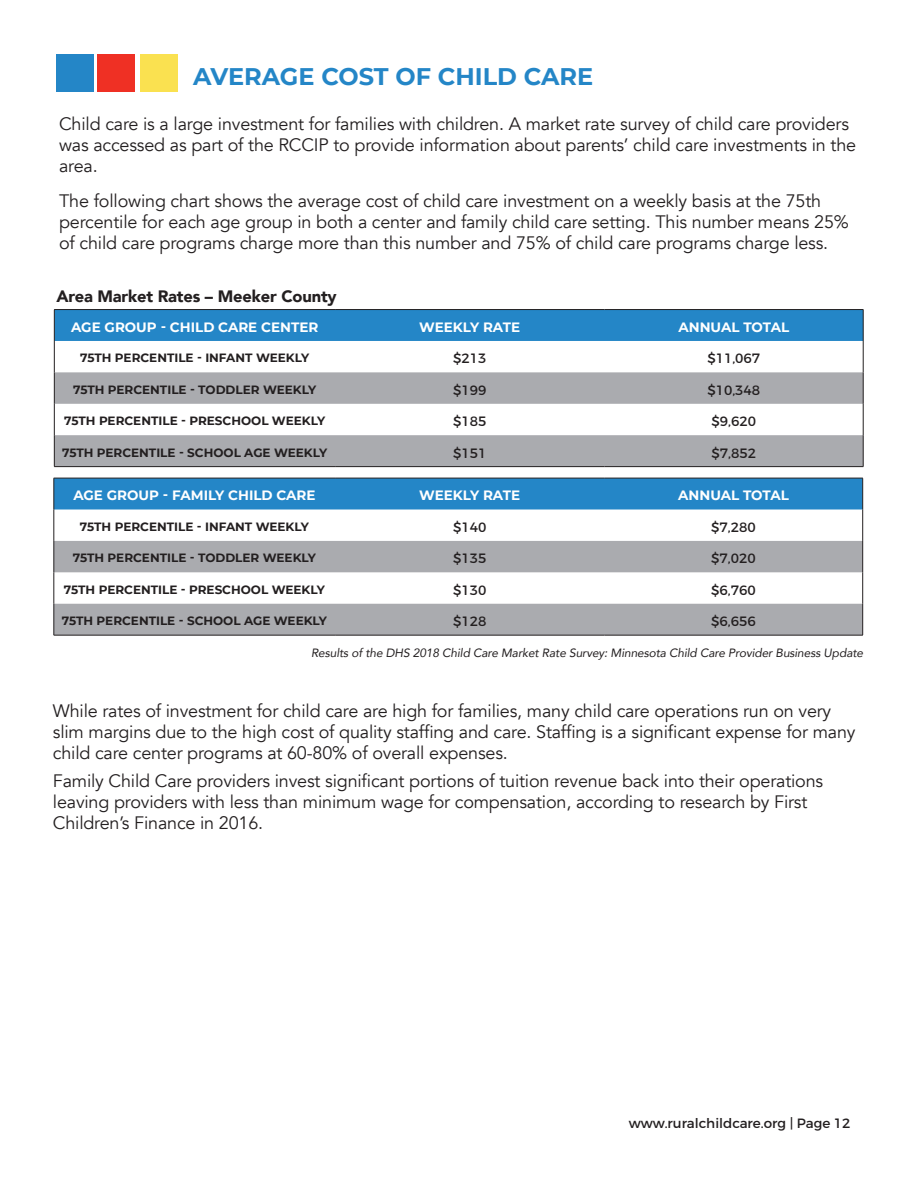
<style>
.page{position:relative;width:918px;height:1188px;background:#fff}
.page>*{position:absolute;margin:0;border:0;box-sizing:border-box;transform-origin:0 0}
.t1{font:700 24px "Montserrat";color:#2486c7}
.t2{font:18px/21px "Avenir";letter-spacing:-.01em;color:#231f20}
.t3{font:900 16.5px "Avenir";letter-spacing:-.01em;color:#231f20}
.t4{font:13.5px "Montserrat";color:#231f20}
.t5{font:700 13.5px "Montserrat";color:#fff}
.t6{font:700 12px "Montserrat";color:#231f20}
.t7{font:italic 12px "Avenir";letter-spacing:-.01em;color:#231f20}
</style>
<div class="page">
<div style="left:97px;top:54px;width:38px;height:38px;background:#ef3024"></div>
<div style="left:140px;top:54px;width:38px;height:38px;background:#fae150"></div>
<div style="left:56px;top:54px;width:38px;height:38px;background:#2486c7"></div>
<div style="left:55px;top:310px;width:808px;height:31px;background:#2486c7"></div>
<svg style="left:55px;top:372px;width:808px;height:94px;fill:#aaabaf"></svg>
<hr style="left:54px;top:309px;width:281px;height:1px;background:#231f20">
<hr style="left:54px;top:310px;width:1px;height:31px;background:#231f20">
<hr style="left:335px;top:309px;width:269px;height:1px;background:#231f20">
<hr style="left:604px;top:309px;width:259px;height:1px;background:#231f20">
<hr style="left:863px;top:310px;width:1px;height:31px;background:#231f20">
<hr style="left:54px;top:341px;width:1px;height:31px;background:#231f20">
<hr style="left:863px;top:341px;width:1px;height:31px;background:#231f20">
<hr style="left:54px;top:372px;width:1px;height:32px;background:#231f20">
<hr style="left:863px;top:372px;width:1px;height:32px;background:#231f20">
<hr style="left:54px;top:404px;width:1px;height:31px;background:#231f20">
<hr style="left:863px;top:404px;width:1px;height:31px;background:#231f20">
<hr style="left:54px;top:435px;width:1px;height:31px;background:#231f20">
<hr style="left:863px;top:435px;width:1px;height:31px;background:#231f20">
<hr style="left:54px;top:466px;width:281px;height:1px;background:#231f20">
<hr style="left:335px;top:466px;width:269px;height:1px;background:#231f20">
<hr style="left:604px;top:466px;width:259px;height:1px;background:#231f20">
<div style="left:55px;top:479px;width:807px;height:31px;background:#2486c7"></div>
<svg style="left:55px;top:541px;width:807px;height:94px;fill:#aaabaf"></svg>
<hr style="left:54px;top:478px;width:281px;height:1px;background:#231f20">
<hr style="left:54px;top:478px;width:1px;height:32px;background:#231f20">
<hr style="left:335px;top:478px;width:269px;height:1px;background:#231f20">
<hr style="left:604px;top:478px;width:259px;height:1px;background:#231f20">
<hr style="left:862px;top:478px;width:1px;height:32px;background:#231f20">
<hr style="left:54px;top:510px;width:1px;height:31px;background:#231f20">
<hr style="left:862px;top:510px;width:1px;height:31px;background:#231f20">
<hr style="left:54px;top:541px;width:1px;height:31px;background:#231f20">
<hr style="left:862px;top:541px;width:1px;height:31px;background:#231f20">
<hr style="left:54px;top:572px;width:1px;height:32px;background:#231f20">
<hr style="left:862px;top:572px;width:1px;height:32px;background:#231f20">
<hr style="left:54px;top:604px;width:1px;height:31px;background:#231f20">
<hr style="left:862px;top:604px;width:1px;height:31px;background:#231f20">
<hr style="left:54px;top:635px;width:281px;height:1px;background:#231f20">
<hr style="left:335px;top:635px;width:269px;height:1px;background:#231f20">
<hr style="left:604px;top:635px;width:259px;height:1px;background:#231f20">
<p class="t1" style="left:193px;top:59px;width:402px">AVERAGE COST OF CHILD CARE</p>
<p class="t2" style="left:59px;top:114px;width:799px">Child care is a large investment for families with children. A market rate survey of child care providers was accessed as part of the RCCIP to provide information about parents’ child care investments in the area.</p>
<p class="t2" style="left:59px;top:190px;width:791px">The following chart shows the average cost of child care investment on a weekly basis at the 75th percentile for each age group in both a center and family child care setting. This number means 25% of child care programs charge more than this number and 75% of child care programs charge less.</p>
<p class="t3" style="left:56px;top:282px;width:282px">Area Market Rates – Meeker County</p>
<p class="t5" style="left:71px;top:317px;width:249px">AGE GROUP - CHILD CARE CENTER</p>
<p class="t5" style="left:419px;top:317px;width:102px">WEEKLY RATE</p>
<p class="t5" style="left:678px;top:317px;width:112px">ANNUAL TOTAL</p>
<p class="t6" style="left:80px;top:350px;width:231px">75TH PERCENTILE - INFANT WEEKLY</p>
<p class="t4" style="left:453px;top:350px;width:35px">$213</p>
<p class="t4" style="left:707px;top:350px;width:54px">$11,067</p>
<p class="t6" style="left:73px;top:381px;width:245px">75TH PERCENTILE - TODDLER WEEKLY</p>
<p class="t4" style="left:453px;top:382px;width:35px">$199</p>
<p class="t4" style="left:707px;top:382px;width:54px">$10,348</p>
<p class="t6" style="left:64px;top:412px;width:262px">75TH PERCENTILE - PRESCHOOL WEEKLY</p>
<p class="t4" style="left:453px;top:413px;width:35px">$185</p>
<p class="t4" style="left:712px;top:413px;width:46px">$9,620</p>
<p class="t6" style="left:62px;top:444px;width:267px">75TH PERCENTILE - SCHOOL AGE WEEKLY</p>
<p class="t4" style="left:453px;top:444px;width:35px">$151</p>
<p class="t4" style="left:712px;top:444px;width:46px">$7,852</p>
<p class="t5" style="left:73px;top:486px;width:244px">AGE GROUP - FAMILY CHILD CARE</p>
<p class="t5" style="left:419px;top:486px;width:102px">WEEKLY RATE</p>
<p class="t5" style="left:678px;top:486px;width:112px">ANNUAL TOTAL</p>
<p class="t6" style="left:80px;top:518px;width:231px">75TH PERCENTILE - INFANT WEEKLY</p>
<p class="t4" style="left:453px;top:519px;width:35px">$140</p>
<p class="t4" style="left:711px;top:519px;width:46px">$7,280</p>
<p class="t6" style="left:73px;top:550px;width:245px">75TH PERCENTILE - TODDLER WEEKLY</p>
<p class="t4" style="left:453px;top:550px;width:35px">$135</p>
<p class="t4" style="left:711px;top:550px;width:46px">$7,020</p>
<p class="t6" style="left:64px;top:581px;width:262px">75TH PERCENTILE - PRESCHOOL WEEKLY</p>
<p class="t4" style="left:453px;top:582px;width:35px">$130</p>
<p class="t4" style="left:711px;top:582px;width:46px">$6,760</p>
<p class="t6" style="left:62px;top:612px;width:267px">75TH PERCENTILE - SCHOOL AGE WEEKLY</p>
<p class="t4" style="left:453px;top:613px;width:35px">$128</p>
<p class="t4" style="left:711px;top:613px;width:46px">$6,656</p>
<p class="t7" style="left:311px;top:645px;width:554px">Results of the DHS 2018 Child Care Market Rate Survey: Minnesota Child Care Provider Business Update</p>
<p class="t2" style="left:53px;top:701px;width:804px">While rates of investment for child care are high for families, many child care operations run on very slim margins due to the high cost of quality staffing and care. Staffing is a significant expense for many child care center programs at 60-80% of overall expenses.</p>
<p class="t2" style="left:53px;top:771px;width:772px">Family Child Care providers invest significant portions of tuition revenue back into their operations leaving providers with less than minimum wage for compensation, according to research by First<br>Children’s Finance in 2016.</p>
<p class="t4" style="left:629px;top:1115px;width:223px">www.ruralchildcare.org | Page 12</p>
</div>
